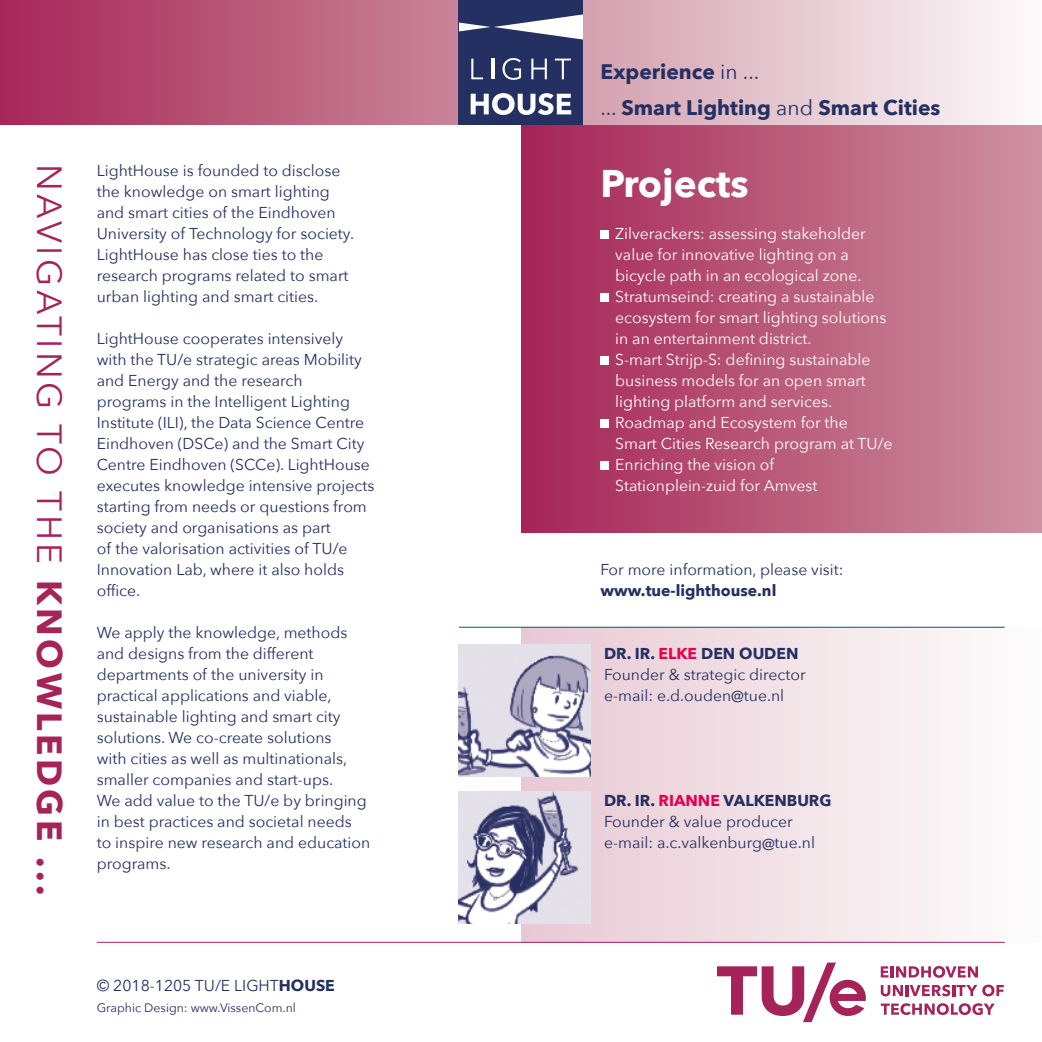
<style>
.page{position:relative;width:1042px;height:1042px;background:#fff}
.page>*{position:absolute;margin:0;border:0;box-sizing:border-box;transform-origin:0 0}
.t1{font:700 38.5px "Avenir Next";color:#fff}
.t2{font:35px "Avenir Next";letter-spacing:.1em;color:#a62359}
.t3{font:700 21px/35.9px "Avenir Next";color:#242f62}
.t4{font:15.75px/21px "Avenir Next";color:#242f62}
.t5{font:15.75px/21px "Avenir Next";color:#fff}
.t6{font:700 15.75px "Avenir Next";color:#242f62}
.t7{font:12.25px "Avenir Next";color:#242f62}
.s1{font-weight:700}
.s2{font-weight:400}
.s3{font-weight:700;color:#e50051}
</style>
<div class="page">
<svg style="left:881px;top:966px;width:97px;height:12px"></svg>
<svg style="left:881px;top:1003px;width:114px;height:12px"></svg>
<svg style="left:881px;top:985px;width:22px;height:11px"></svg>
<hr style="left:905px;top:985px;width:4px;height:11px;background:#a62359">
<svg style="left:909px;top:984px;width:41px;height:12px"></svg>
<hr style="left:952px;top:985px;width:4px;height:11px;background:#a62359">
<svg style="left:956px;top:984px;width:48px;height:12px"></svg>
<svg style="left:717px;top:962px;width:149px;height:60px"></svg>
<div style="left:521px;top:0;width:521px;height:533px;background:linear-gradient(to right,#a52456,#ce93a1)"></div>
<div style="left:521px;top:628px;width:521px;height:314px;background:linear-gradient(to right,#e8c9d4,#fdfdfc)"></div>
<div style="left:600px;top:230px;width:8px;height:9px;background:#fff"></div>
<div style="left:600px;top:293px;width:8px;height:9px;background:#fff"></div>
<div style="left:600px;top:356px;width:8px;height:9px;background:#fff"></div>
<div style="left:600px;top:419px;width:8px;height:9px;background:#fff"></div>
<div style="left:600px;top:461px;width:8px;height:9px;background:#fff"></div>
<hr style="left:459px;top:627px;width:546px;height:1px;background:#005680">
<img style="left:459px;top:645px;width:131px;height:131px">
<img style="left:459px;top:792px;width:131px;height:131px">
<svg style="left:0;top:0;width:1042px;height:124px;background:#cf91a5"></svg>
<hr style="left:97px;top:942px;width:908px;height:1px;background:#a62359">
<div style="left:459px;top:0;width:124px;height:124px;background:#242f62"></div>
<svg style="left:471px;top:59px;width:12px;height:20px"></svg>
<hr style="left:491px;top:59px;width:4px;height:20px;background:#fff">
<svg style="left:502px;top:58px;width:19px;height:22px"></svg>
<svg style="left:531px;top:59px;width:16px;height:20px"></svg>
<svg style="left:555px;top:59px;width:16px;height:20px"></svg>
<svg style="left:471px;top:93px;width:100px;height:22px"></svg>
<svg style="left:459px;top:14px;width:124px;height:26px"></svg>
<h2 class="t2" style="left:79px;top:164px;width:733px;rotate:90deg">NAVIGATING TO THE <span class="s1">KNOWLEDGE ...</span></h2>
<p class="t4" style="left:97px;top:159px;width:259px">LightHouse is founded to disclose the knowledge on smart lighting and smart cities of the Eindhoven University of Technology for society.<br>LightHouse has close ties to the research programs related to smart urban lighting and smart cities.</p>
<p class="t4" style="left:97px;top:327px;width:279px">LightHouse cooperates intensively with the TU/e strategic areas Mobility and Energy and the research programs in the Intelligent Lighting Institute (ILI), the Data Science Centre Eindhoven (DSCe) and the Smart City Centre Eindhoven (SCCe). LightHouse executes knowledge intensive projects starting from needs or questions from society and organisations as part<br>of the valorisation activities of TU/e Innovation Lab, where it also holds office.</p>
<p class="t4" style="left:97px;top:621px;width:275px">We apply the knowledge, methods and designs from the different departments of the university in practical applications and viable, sustainable lighting and smart city solutions. We co-create solutions<br>with cities as well as multinationals, smaller companies and start-ups.<br>We add value to the TU/e by bringing in best practices and societal needs to inspire new research and education programs.</p>
<p class="t4" style="left:97px;top:974px;width:240px">© 2018-1205 TU/E LIGHT<span class="s1">HOUSE</span></p>
<p class="t7" style="left:97px;top:997px;width:201px">Graphic Design: www.VissenCom.nl</p>
<h3 class="t3" style="left:600px;top:54px;width:342px">Experience <span class="s2">in ...<br>...</span> Smart Lighting <span class="s2">and</span> Smart Cities</h3>
<h1 class="t1" style="left:600px;top:150px;width:150px">Projects</h1>
<p class="t5" style="left:615px;top:222px;width:279px">Zilverackers: assessing stakeholder value for innovative lighting on a bicycle path in an ecological zone.<br>Stratumseind: creating a sustainable ecosystem for smart lighting solutions in an entertainment district.<br>S-mart Strijp-S: defining sustainable business models for an open smart lighting platform and services.<br>Roadmap and Ecosystem for the Smart Cities Research program at TU/e Enriching the vision of Stationplein-zuid for Amvest</p>
<p class="t4" style="left:600px;top:558px;width:245px">For more information, please visit:</p>
<p class="t6" style="left:600px;top:576px;width:177px">www.tue-lighthouse.nl</p>
<p class="t4" style="left:604px;top:642px;width:203px"><span class="s1">DR. IR.</span> <span class="s3">ELKE</span> <span class="s1">DEN OUDEN<br></span>Founder &amp; strategic director e-mail: e.d.ouden@tue.nl</p>
<p class="t4" style="left:604px;top:789px;width:229px"><span class="s1">DR. IR.</span> <span class="s3">RIANNE</span> <span class="s1">VALKENBURG<br></span>Founder &amp; value producer e-mail: a.c.valkenburg@tue.nl</p>
</div>
